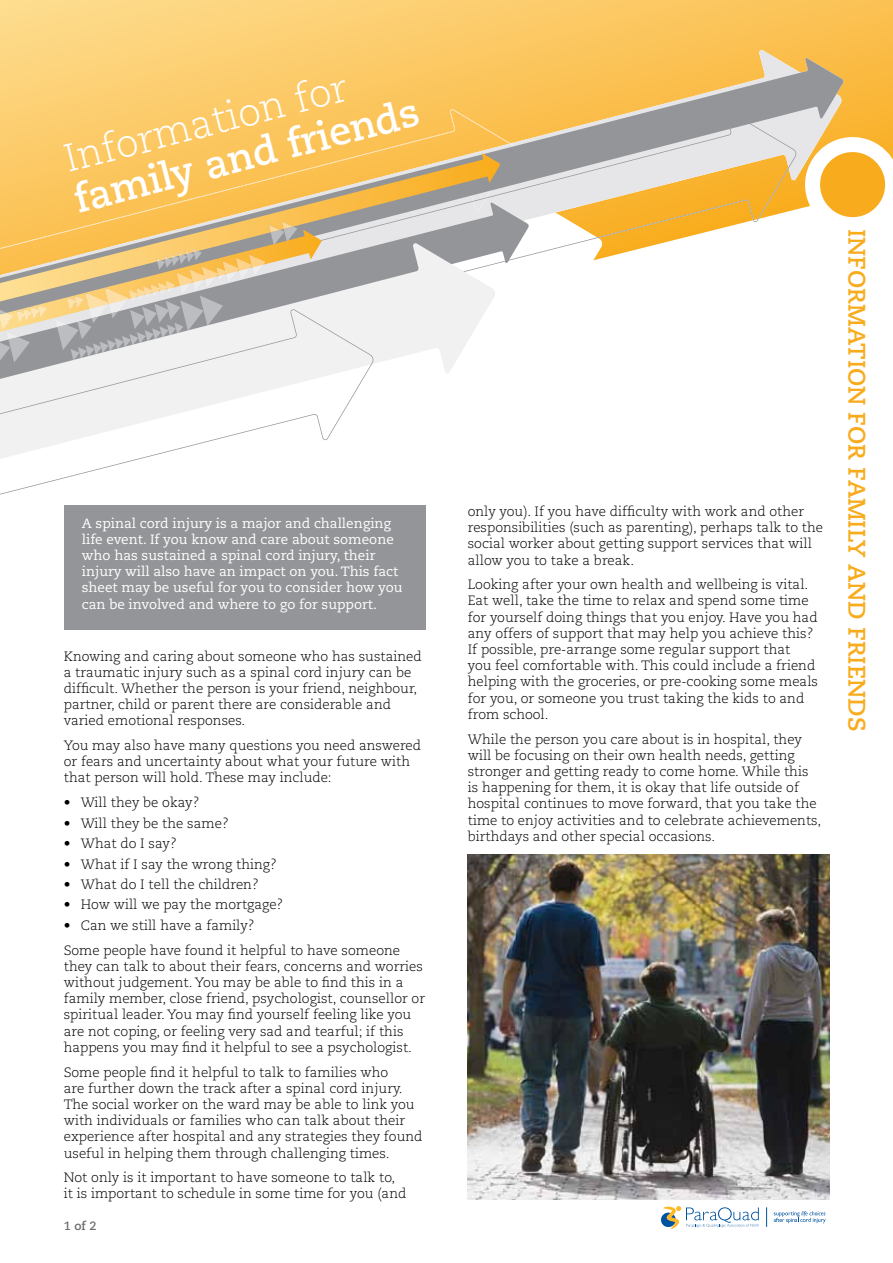
<style>
.page{position:relative;width:893px;height:1263px;background:#fff}
.page>*{position:absolute;margin:0;border:0;box-sizing:border-box;transform-origin:0 0}
.t1{font:700 39px "Caecilia";color:#fff}
.t2{font:300 39px "Caecilia";color:#fff}
.t3{font:700 24px "Caecilia";color:#f8ac1d}
.t4{font:300 13.5px/16.2px "Caecilia";color:#000}
.t5{font:13.5px/16.2px "Caecilia";color:#fff}
.t6{font:700 12px "Caecilia";color:#6d6e71}
</style>
<div class="page">
<svg style="left:0;top:0;width:893px;height:137px;background:#fcca68"></svg>
<svg style="left:0;top:49px;width:842px;height:9px;background:#fbca68"></svg>
<svg style="left:0;top:58px;width:844px;height:203px;background:#ecc77f"></svg>
<svg style="left:500px;top:202px;width:29px;height:61px"></svg>
<svg style="left:0;top:153px;width:500px;height:111px;background:#e9be6e"></svg>
<svg style="left:0;top:222px;width:361px;height:20px;background:#e4bd73"></svg>
<svg style="left:0;top:242px;width:496px;height:131px"></svg>
<svg style="left:0;top:309px;width:374px;height:186px"></svg>
<svg style="left:805px;top:137px;width:88px;height:95px"></svg>
<div style="left:64px;top:505px;width:361px;height:124px;background:#939598"></div>
<img style="left:468px;top:854px;width:361px;height:345px">
<svg style="left:661px;top:1206px;width:98px;height:23px"></svg>
<svg style="left:766px;top:1207px;width:1px;height:20px"></svg>
<svg style="left:774px;top:1211px;width:52px;height:12px"></svg>
<h1 class="t2" style="left:59px;top:139px;width:292px;rotate:-15deg">Information for</h1>
<h1 class="t1" style="left:70px;top:179px;width:356px;rotate:-15deg">family and friends</h1>
<p class="t5" style="left:82px;top:515px;width:322px">A spinal cord injury is a major and challenging life event. If you know and care about someone who has sustained a spinal cord injury, their injury will also have an impact on you. This fact sheet may be useful for you to consider how you can be involved and where to go for support.</p>
<p class="t4" style="left:64px;top:648px;width:359px">Knowing and caring about someone who has sustained a traumatic injury such as a spinal cord injury can be difficult. Whether the person is your friend, neighbour, partner, child or parent there are considerable and varied emotional responses.</p>
<p class="t4" style="left:64px;top:738px;width:359px">You may also have many questions you need answered or fears and uncertainty about what your future with that person will hold. These may include:</p>
<p class="t4" style="left:64px;top:795px;width:137px">• Will they be okay?</p>
<p class="t4" style="left:64px;top:815px;width:166px">• Will they be the same?</p>
<p class="t4" style="left:64px;top:836px;width:114px">• What do I say?</p>
<p class="t4" style="left:64px;top:856px;width:215px">• What if I say the wrong thing?</p>
<p class="t4" style="left:64px;top:876px;width:197px">• What do I tell the children?</p>
<p class="t4" style="left:64px;top:897px;width:221px">• How will we pay the mortgage?</p>
<p class="t4" style="left:64px;top:913px;width:338px;line-height:24.8px">• Can we still have a family?<br>Some people have found it helpful to have someone</p>
<p class="t4" style="left:64px;top:958px;width:363px">they can talk to about their fears, concerns and worries without judgement. You may be able to find this in a family member, close friend, psychologist, counsellor or spiritual leader. You may find yourself feeling like you are not coping, or feeling very sad and tearful; if this happens you may find it helpful to see a psychologist.</p>
<p class="t4" style="left:64px;top:1064px;width:360px">Some people find it helpful to talk to families who<br>are further down the track after a spinal cord injury.<br>The social worker on the ward may be able to link you with individuals or families who can talk about their experience after hospital and any strategies they found useful in helping them through challenging times.</p>
<p class="t4" style="left:64px;top:1170px;width:344px">Not only is it important to have someone to talk to, it is important to schedule in some time for you (and</p>
<p class="t6" style="left:64px;top:1218px;width:34px">1 of 2</p>
<p class="t4" style="left:468px;top:503px;width:357px">only you). If you have difficulty with work and other responsibilities (such as parenting), perhaps talk to the social worker about getting support services that will allow you to take a break.</p>
<p class="t4" style="left:468px;top:577px;width:352px">Looking after your own health and wellbeing is vital.<br>Eat well, take the time to relax and spend some time for yourself doing things that you enjoy. Have you had any offers of support that may help you achieve this?<br>If possible, pre-arrange some regular support that<br>you feel comfortable with. This could include a friend helping with the groceries, or pre-cooking some meals for you, or someone you trust taking the kids to and from school.</p>
<p class="t4" style="left:468px;top:731px;width:355px">While the person you care about is in hospital, they will be focusing on their own health needs, getting stronger and getting ready to come home. While this is happening for them, it is okay that life outside of hospital continues to move forward, that you take the time to enjoy activities and to celebrate achievements, birthdays and other special occasions.</p>
<h2 class="t3" style="left:871px;top:229px;width:504px;rotate:90deg">INFORMATION FOR FAMILY AND FRIENDS</h2>
</div>
